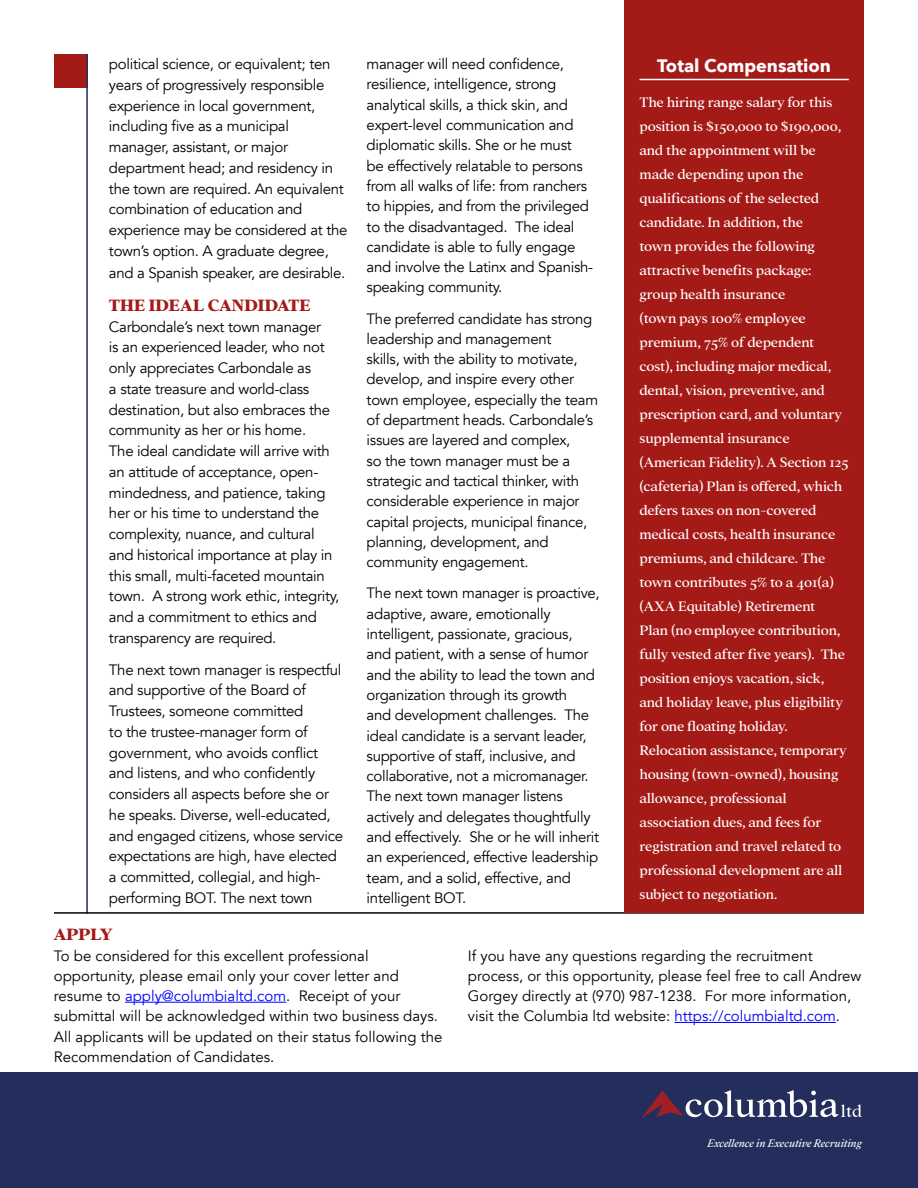
<style>
.page{position:relative;width:918px;height:1188px;background:#fff}
.page>*{position:absolute;margin:0;border:0;box-sizing:border-box;transform-origin:0 0}
.t1{font:800 18px "Addington CF";letter-spacing:.01em;color:#a41a17}
.t2{font:700 18px "Avenir Next";color:#fff}
.t3{font:15px/20.2px "Avenir";letter-spacing:-.02em;color:#000}
.t4{font:15px/24px "Addington CF";letter-spacing:-.015em;color:#fff}
.t5{font:15px/20.2px "Avenir";color:#000}
.t6{font:italic 12px "Addington CF";color:#fff}
.s1{color:#00f}
</style>
<div class="page">
<hr style="left:125px;top:1002px;width:161px;height:1px;background:#00f">
<hr style="left:675px;top:1022px;width:161px;height:1px;background:#00f">
<div style="left:54px;top:54px;width:33px;height:33px;background:#a41a17"></div>
<hr style="left:86px;top:54px;width:2px;height:860px;background:#242e5d">
<hr style="left:54px;top:912px;width:810px;height:2px;background:#000">
<div style="left:624px;top:0;width:240px;height:912px;background:#a41a17"></div>
<hr style="left:639px;top:79px;width:210px;height:1px;background:#fff">
<div style="left:0;top:1073px;width:918px;height:115px;background:#242e5d"></div>
<svg style="left:641px;top:1090px;width:221px;height:28px"></svg>
<p class="t3" style="left:109px;top:54px;width:240px;line-height:20.9px">political science, or equivalent; ten years of progressively responsible experience in local government, including five as a municipal manager, assistant, or major department head; and residency in the town are required. An equivalent combination of education and experience may be considered at the town’s option. A graduate degree, and a Spanish speaker, are desirable.</p>
<p class="t1" style="left:109px;top:294px;width:203px">THE IDEAL CANDIDATE</p>
<p class="t3" style="left:109px;top:316px;width:232px;line-height:20.7px">Carbondale’s next town manager<br>is an experienced leader, who not only appreciates Carbondale as<br>a state treasure and world-class destination, but also embraces the community as her or his home.<br>The ideal candidate will arrive with an attitude of acceptance, open&shy;mindedness, and patience, taking her or his time to understand the complexity, nuance, and cultural and historical importance at play in this small, multi-faceted mountain town. A strong work ethic, integrity, and a commitment to ethics and transparency are required.</p>
<p class="t3" style="left:109px;top:659px;width:236px;line-height:20.7px">The next town manager is respectful and supportive of the Board of Trustees, someone committed<br>to the trustee-manager form of government, who avoids conflict and listens, and who confidently considers all aspects before she or he speaks. Diverse, well-educated, and engaged citizens, whose service expectations are high, have elected a committed, collegial, and high&shy;performing BOT. The next town</p>
<p class="t3" style="left:367px;top:54px;width:228px">manager will need confidence, resilience, intelligence, strong analytical skills, a thick skin, and expert-level communication and diplomatic skills. She or he must<br>be effectively relatable to persons from all walks of life: from ranchers to hippies, and from the privileged to the disadvantaged. The ideal candidate is able to fully engage and involve the Latinx and Spanish&shy;speaking community.</p>
<p class="t3" style="left:367px;top:309px;width:233px">The preferred candidate has strong leadership and management<br>skills, with the ability to motivate, develop, and inspire every other town employee, especially the team of department heads. Carbondale’s issues are layered and complex,<br>so the town manager must be a strategic and tactical thinker, with considerable experience in major capital projects, municipal finance, planning, development, and community engagement.</p>
<p class="t3" style="left:367px;top:583px;width:235px">The next town manager is proactive, adaptive, aware, emotionally intelligent, passionate, gracious, and patient, with a sense of humor and the ability to lead the town and organization through its growth<br>and development challenges. The ideal candidate is a servant leader, supportive of staff, inclusive, and collaborative, not a micromanager.<br>The next town manager listens actively and delegates thoughtfully and effectively. She or he will inherit an experienced, effective leadership team, and a solid, effective, and intelligent BOT.</p>
<p class="t2" style="left:657px;top:50px;width:175px">Total Compensation</p>
<p class="t4" style="left:639px;top:90px;width:211px">The hiring range salary for this position is $150,000 to $190,000, and the appointment will be made depending upon the qualifications of the selected candidate. In addition, the<br>town provides the following attractive benefits package: group health insurance<br>(town pays 100% employee premium, 75% of dependent cost), including major medical, dental, vision, preventive, and prescription card, and voluntary supplemental insurance (American Fidelity). A Section 125 (cafeteria) Plan is offered, which defers taxes on non-covered medical costs, health insurance premiums, and childcare. The town contributes 5% to a 401(a) (AXA Equitable) Retirement<br>Plan (no employee contribution, fully vested after five years). The position enjoys vacation, sick, and holiday leave, plus eligibility for one floating holiday.<br>Relocation assistance, temporary housing (town-owned), housing allowance, professional association dues, and fees for registration and travel related to professional development are all subject to negotiation.</p>
<p class="t1" style="left:54px;top:924px;width:60px">APPLY</p>
<p class="t5" style="left:54px;top:946px;width:390px">To be considered for this excellent professional opportunity, please email only your cover letter and resume to <span class="s1">apply@columbialtd.com</span>. Receipt of your submittal will be acknowledged within two business days.<br>All applicants will be updated on their status following the Recommendation of Candidates.</p>
<p class="t5" style="left:468px;top:946px;width:395px">If you have any questions regarding the recruitment process, or this opportunity, please feel free to call Andrew Gorgey directly at (970) 987-1238. For more information, visit the Columbia ltd website: <span class="s1">https://columbialtd.com</span>.</p>
<p class="t6" style="left:707px;top:1136px;width:156px">Excellence in Executive Recruiting</p>
</div>
